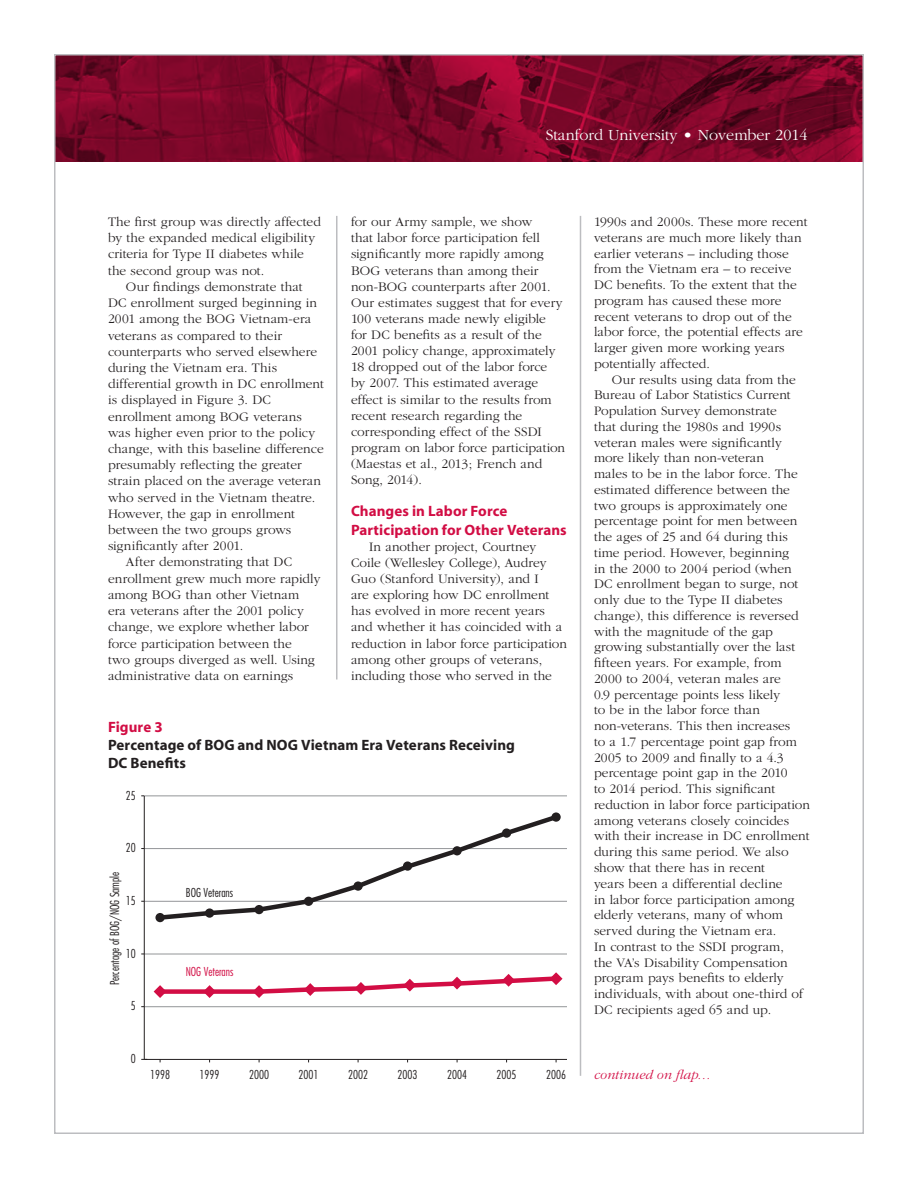
<style>
.page{position:relative;width:918px;height:1188px;background:#fff}
.page>*{position:absolute;margin:0;border:0;box-sizing:border-box;transform-origin:0 0}
.t1{font:300 16.2px "Garamond";color:#fff}
.Subhead_1{font:700 15px/18px "Myriad";letter-spacing:.005em;color:#231f20}
.Subhead_1-2{font:700 15px/18.5px "Myriad";letter-spacing:.005em;color:#d20d44}
.Body_1{font:300 13.5px/16.2px "Garamond";letter-spacing:.005em;color:#231f20}
.Body_1-2{font:italic 300 13.5px "Garamond";color:#d20d44}
.t2{font:300 condensed 12px "Futura";color:#231f20}
.t3{font:300 condensed 12px "Futura";color:#d20d44}
.s1{color:#d20d44}
</style>
<div class="page">
<img style="left:57px;top:57px;width:804px;height:105px">
<hr style="left:580px;top:216px;width:1px;height:860px;background:#bcbdc0">
<hr style="left:336px;top:216px;width:2px;height:464px;background:#bcbdc0">
<hr style="left:144px;top:795px;width:423px;height:1px;background:#939598">
<hr style="left:144px;top:848px;width:423px;height:1px;background:#939598">
<hr style="left:144px;top:901px;width:423px;height:1px;background:#939598">
<hr style="left:144px;top:954px;width:423px;height:1px;background:#939598">
<hr style="left:144px;top:1006px;width:423px;height:1px;background:#939598">
<hr style="left:144px;top:1059px;width:423px;height:1px;background:#231f20">
<hr style="left:144px;top:796px;width:1px;height:263px;background:#231f20">
<svg style="left:154px;top:972px;width:409px;height:26px"></svg>
<svg style="left:155px;top:816px;width:407px;height:106px"></svg>
<div style="left:155px;top:913px;width:10px;height:9px;background:#231f20;border-radius:50%"></div>
<div style="left:205px;top:908px;width:9px;height:10px;background:#231f20;border-radius:50%"></div>
<div style="left:254px;top:905px;width:10px;height:9px;background:#231f20;border-radius:50%"></div>
<div style="left:304px;top:897px;width:9px;height:9px;background:#231f20;border-radius:50%"></div>
<svg style="left:353px;top:881px;width:10px;height:10px"></svg>
<div style="left:403px;top:861px;width:9px;height:10px;background:#231f20;border-radius:50%"></div>
<div style="left:452px;top:846px;width:10px;height:9px;background:#231f20;border-radius:50%"></div>
<div style="left:502px;top:828px;width:9px;height:10px;background:#231f20;border-radius:50%"></div>
<svg style="left:551px;top:812px;width:10px;height:10px"></svg>
<p class="t1" style="left:546px;top:126px;width:263px">Stanford University • November 2014</p>
<p class="Body_1" style="left:108px;top:214px;width:215px">The first group was directly affected by the expanded medical eligibility criteria for Type II diabetes while the second group was not.</p>
<p class="Body_1" style="left:108px;top:279px;width:217px;text-indent:18px">Our findings demonstrate that<br>DC enrollment surged beginning in<br>2001 among the BOG Vietnam-era veterans as compared to their counterparts who served elsewhere during the Vietnam era. This differential growth in DC enrollment is displayed in Figure 3. DC enrollment among BOG veterans was higher even prior to the policy change, with this baseline difference presumably reflecting the greater strain placed on the average veteran who served in the Vietnam theatre.<br>However, the gap in enrollment between the two groups grows significantly after 2001.</p>
<p class="Body_1" style="left:108px;top:554px;width:214px;text-indent:18px">After demonstrating that DC enrollment grew much more rapidly among BOG than other Vietnam era veterans after the 2001 policy change, we explore whether labor force participation between the<br>two groups diverged as well. Using administrative data on earnings</p>
<p class="Body_1" style="left:351px;top:214px;width:216px">for our Army sample, we show<br>that labor force participation fell significantly more rapidly among<br>BOG veterans than among their non-BOG counterparts after 2001.<br>Our estimates suggest that for every<br>100 veterans made newly eligible for DC benefits as a result of the<br>2001 policy change, approximately<br>18 dropped out of the labor force<br>by 2007. This estimated average effect is similar to the results from recent research regarding the corresponding effect of the SSDI program on labor force participation (Maestas et al., 2013; French and<br>Song, 2014).</p>
<p class="Subhead_1-2" style="left:351px;top:502px;width:217px">Changes in Labor Force<br>Participation for Other Veterans</p>
<p class="Body_1" style="left:351px;top:539px;width:217px;text-indent:18px">In another project, Courtney Coile (Wellesley College), Audrey Guo (Stanford University), and I<br>are exploring how DC enrollment has evolved in more recent years and whether it has coincided with a reduction in labor force participation among other groups of veterans, including those who served in the</p>
<p class="Subhead_1" style="left:108px;top:719px;width:409px"><span class="s1">Figure 3<br></span>Percentage of BOG and NOG Vietnam Era Veterans Receiving<br>DC Benefits</p>
<p class="t2" style="left:126px;top:788px;width:11px">25</p>
<p class="t2" style="left:126px;top:840px;width:11px">20</p>
<p class="t2" style="left:107px;top:985px;width:115px;rotate:-90deg">Percentage of BOG/NOG Sample</p>
<p class="t2" style="left:126px;top:893px;width:11px">15</p>
<p class="t2" style="left:126px;top:946px;width:11px">10</p>
<p class="t2" style="left:131px;top:999px;width:6px">5</p>
<p class="t2" style="left:186px;top:885px;width:49px">BOG Veterans</p>
<p class="t3" style="left:186px;top:964px;width:49px">NOG Veterans</p>
<p class="t2" style="left:131px;top:1051px;width:6px">0</p>
<p class="t2" style="left:150px;top:1067px;width:21px">1998</p>
<p class="t2" style="left:200px;top:1067px;width:21px">1999</p>
<p class="t2" style="left:249px;top:1067px;width:21px">2000</p>
<p class="t2" style="left:299px;top:1067px;width:21px">2001</p>
<p class="t2" style="left:348px;top:1067px;width:21px">2002</p>
<p class="t2" style="left:398px;top:1067px;width:21px">2003</p>
<p class="t2" style="left:447px;top:1067px;width:21px">2004</p>
<p class="t2" style="left:497px;top:1067px;width:21px">2005</p>
<p class="t2" style="left:546px;top:1067px;width:21px">2006</p>
<p class="Body_1" style="left:594px;top:214px;width:215px;line-height:15.8px">1990s and 2000s. These more recent veterans are much more likely than earlier veterans – including those from the Vietnam era – to receive<br>DC benefits. To the extent that the program has caused these more recent veterans to drop out of the labor force, the potential effects are larger given more working years potentially affected.</p>
<p class="Body_1" style="left:594px;top:372px;width:217px;line-height:15.8px;text-indent:18px">Our results using data from the<br>Bureau of Labor Statistics Current<br>Population Survey demonstrate<br>that during the 1980s and 1990s veteran males were significantly more likely than non-veteran<br>males to be in the labor force. The estimated difference between the two groups is approximately one percentage point for men between the ages of 25 and 64 during this time period. However, beginning<br>in the 2000 to 2004 period (when<br>DC enrollment began to surge, not only due to the Type II diabetes change), this difference is reversed with the magnitude of the gap growing substantially over the last fifteen years. For example, from<br>2000 to 2004, veteran males are<br>0.9 percentage points less likely<br>to be in the labor force than non-veterans. This then increases<br>to a 1.7 percentage point gap from<br>2005 to 2009 and finally to a 4.3 percentage point gap in the 2010<br>to 2014 period. This significant reduction in labor force participation among veterans closely coincides with their increase in DC enrollment during this same period. We also show that there has in recent<br>years been a differential decline<br>in labor force participation among elderly veterans, many of whom served during the Vietnam era.<br>In contrast to the SSDI program,<br>the VA’s Disability Compensation program pays benefits to elderly individuals, with about one-third of<br>DC recipients aged 65 and up.</p>
<p class="Body_1-2" style="left:594px;top:1068px;width:119px">continued on flap…</p>
</div>
